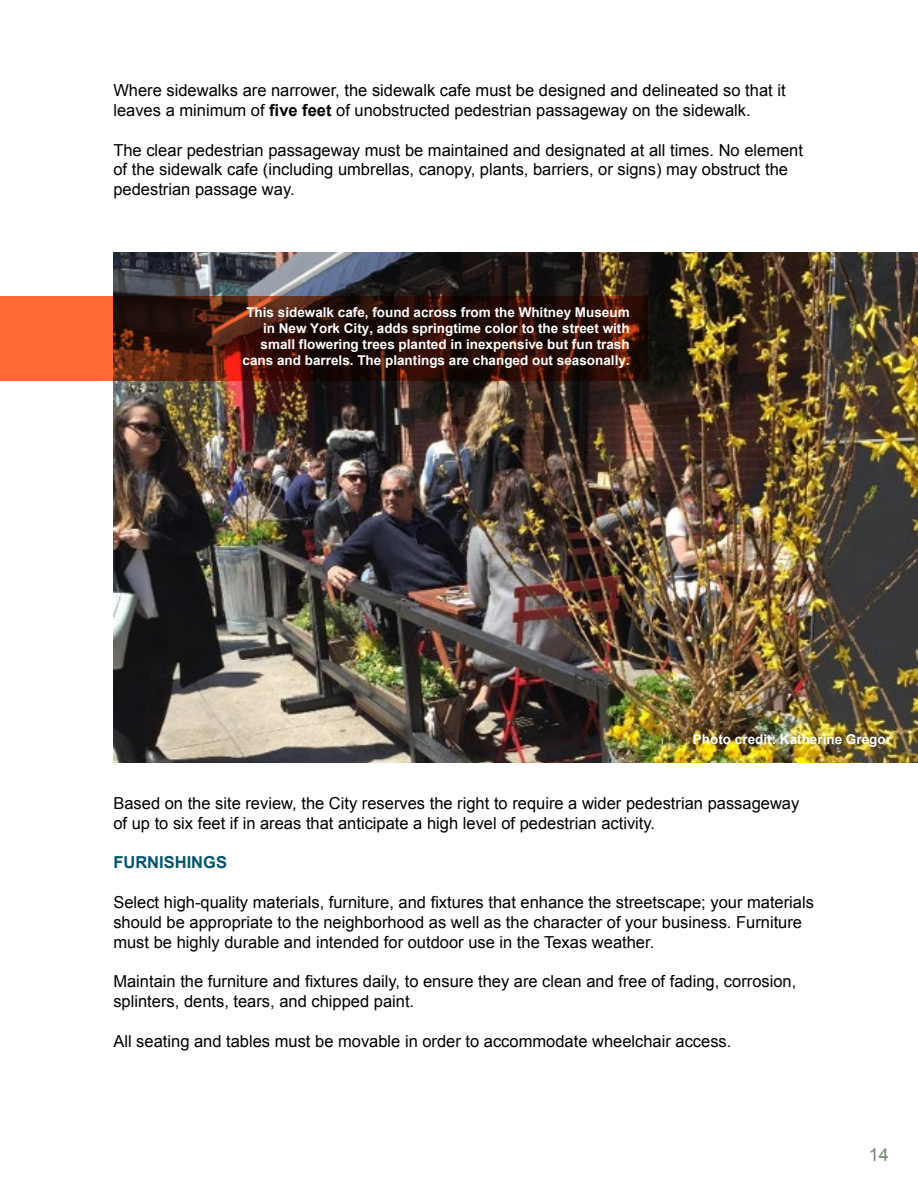
<style>
.page{position:relative;width:918px;height:1188px;background:#fff}
.page>*{position:absolute;margin:0;border:0;box-sizing:border-box;transform-origin:0 0}
.t1{font:18px "Arial";color:#728472}
.t2{font:16.5px/19.8px "Arial";color:#000}
.t3{font:700 16.5px "Arial";color:#00556f}
.t4{font:700 13.5px/16.2px "Arial";color:#fff;text-align:right}
.s1{font-weight:700}
</style>
<div class="page">
<img style="left:113px;top:253px;width:805px;height:509px">
<svg style="left:0;top:296px;width:648px;height:84px"></svg>
<p class="t2" style="left:113px;top:81px;width:674px">Where sidewalks are narrower, the sidewalk cafe must be designed and delineated so that it leaves a minimum of <span class="s1">five feet</span> of unobstructed pedestrian passageway on the sidewalk.</p>
<p class="t2" style="left:113px;top:140px;width:691px">The clear pedestrian passageway must be maintained and designated at all times. No element of the sidewalk cafe (including umbrellas, canopy, plants, barriers, or signs) may obstruct the pedestrian passage way.</p>
<p class="t4" style="left:243px;top:304px;width:389px">This sidewalk cafe, found across from the Whitney Museum in New York City, adds springtime color to the street with small flowering trees planted in inexpensive but fun trash cans and barrels. The plantings are changed out seasonally.</p>
<p class="t4" style="left:693px;top:732px;width:200px">Photo credit: Katherine Gregor</p>
<p class="t2" style="left:113px;top:794px;width:687px">Based on the site review, the City reserves the right to require a wider pedestrian passageway of up to six feet if in areas that anticipate a high level of pedestrian activity.</p>
<p class="t3" style="left:113px;top:852px;width:115px">FURNISHINGS</p>
<p class="t2" style="left:113px;top:893px;width:702px">Select high-quality materials, furniture, and fixtures that enhance the streetscape; your materials should be appropriate to the neighborhood as well as the character of your business. Furniture must be highly durable and intended for outdoor use in the Texas weather.</p>
<p class="t2" style="left:113px;top:972px;width:684px">Maintain the furniture and fixtures daily, to ensure they are clean and free of fading, corrosion, splinters, dents, tears, and chipped paint.</p>
<p class="t2" style="left:113px;top:1031px;width:620px">All seating and tables must be movable in order to accommodate wheelchair access.</p>
<p class="t1" style="left:869px;top:1142px;width:22px">14</p>
</div>
